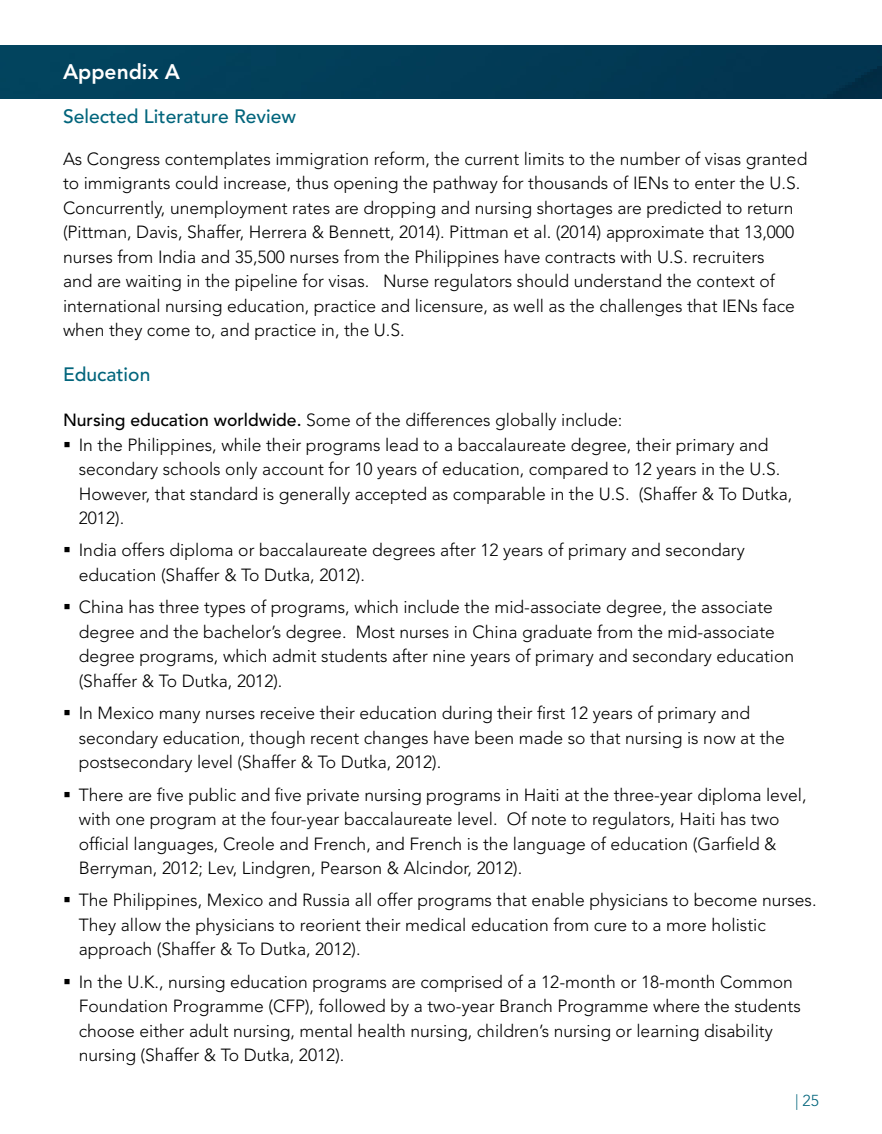
<style>
.page{position:relative;width:882px;height:1134px;background:#fff}
.page>*{position:absolute;margin:0;border:0;box-sizing:border-box;transform-origin:0 0}
.t1{font:800 21px "Avenir LT Std";color:#fff}
.t2{font:500 19.25px "Avenir LT Std";color:#02657c}
.t3{font:300 17.5px/24.5px "Avenir LT Std";color:#000}
.s1{font-weight:500}
</style>
<div class="page">
<div style="left:0;top:45px;width:882px;height:53px;background:#023c57"></div>
<p class="t1" style="left:63px;top:59px;width:119px">Appendix A</p>
<p class="t2" style="left:63px;top:105px;width:235px">Selected Literature Review</p>
<p class="t3" style="left:63px;top:147px;width:746px">As Congress contemplates immigration reform, the current limits to the number of visas granted to immigrants could increase, thus opening the pathway for thousands of IENs to enter the U.S.<br>Concurrently, unemployment rates are dropping and nursing shortages are predicted to return (Pittman, Davis, Shaffer, Herrera &amp; Bennett, 2014). Pittman et al. (2014) approximate that 13,000 nurses from India and 35,500 nurses from the Philippines have contracts with U.S. recruiters<br>and are waiting in the pipeline for visas. Nurse regulators should understand the context of international nursing education, practice and licensure, as well as the challenges that IENs face when they come to, and practice in, the U.S.</p>
<p class="t2" style="left:63px;top:363px;width:89px">Education</p>
<p class="t3" style="left:63px;top:408px;width:561px"><span class="s1">Nursing education worldwide.</span> Some of the differences globally include:</p>
<p class="t3" style="left:79px;top:432px;width:715px;text-indent:-16px">▪ In the Philippines, while their programs lead to a baccalaureate degree, their primary and secondary schools only account for 10 years of education, compared to 12 years in the U.S.<br>However, that standard is generally accepted as comparable in the U.S. (Shaffer &amp; To Dutka, 2012).</p>
<p class="t3" style="left:79px;top:538px;width:668px;text-indent:-16px">▪ India offers diploma or baccalaureate degrees after 12 years of primary and secondary education (Shaffer &amp; To Dutka, 2012).</p>
<p class="t3" style="left:79px;top:595px;width:717px;text-indent:-16px">▪ China has three types of programs, which include the mid-associate degree, the associate degree and the bachelor’s degree. Most nurses in China graduate from the mid-associate degree programs, which admit students after nine years of primary and secondary education (Shaffer &amp; To Dutka, 2012).</p>
<p class="t3" style="left:79px;top:701px;width:708px;text-indent:-16px">▪ In Mexico many nurses receive their education during their first 12 years of primary and secondary education, though recent changes have been made so that nursing is now at the postsecondary level (Shaffer &amp; To Dutka, 2012).</p>
<p class="t3" style="left:79px;top:782px;width:729px;text-indent:-16px">▪ There are five public and five private nursing programs in Haiti at the three-year diploma level, with one program at the four-year baccalaureate level. Of note to regulators, Haiti has two official languages, Creole and French, and French is the language of education (Garfield &amp; Berryman, 2012; Lev, Lindgren, Pearson &amp; Alcindor, 2012).</p>
<p class="t3" style="left:79px;top:888px;width:739px;text-indent:-16px">▪ The Philippines, Mexico and Russia all offer programs that enable physicians to become nurses.<br>They allow the physicians to reorient their medical education from cure to a more holistic approach (Shaffer &amp; To Dutka, 2012).</p>
<p class="t3" style="left:79px;top:970px;width:724px;text-indent:-16px">▪ In the U.K., nursing education programs are comprised of a 12-month or 18-month Common Foundation Programme (CFP), followed by a two-year Branch Programme where the students choose either adult nursing, mental health nursing, children’s nursing or learning disability nursing (Shaffer &amp; To Dutka, 2012).</p>
</div>
